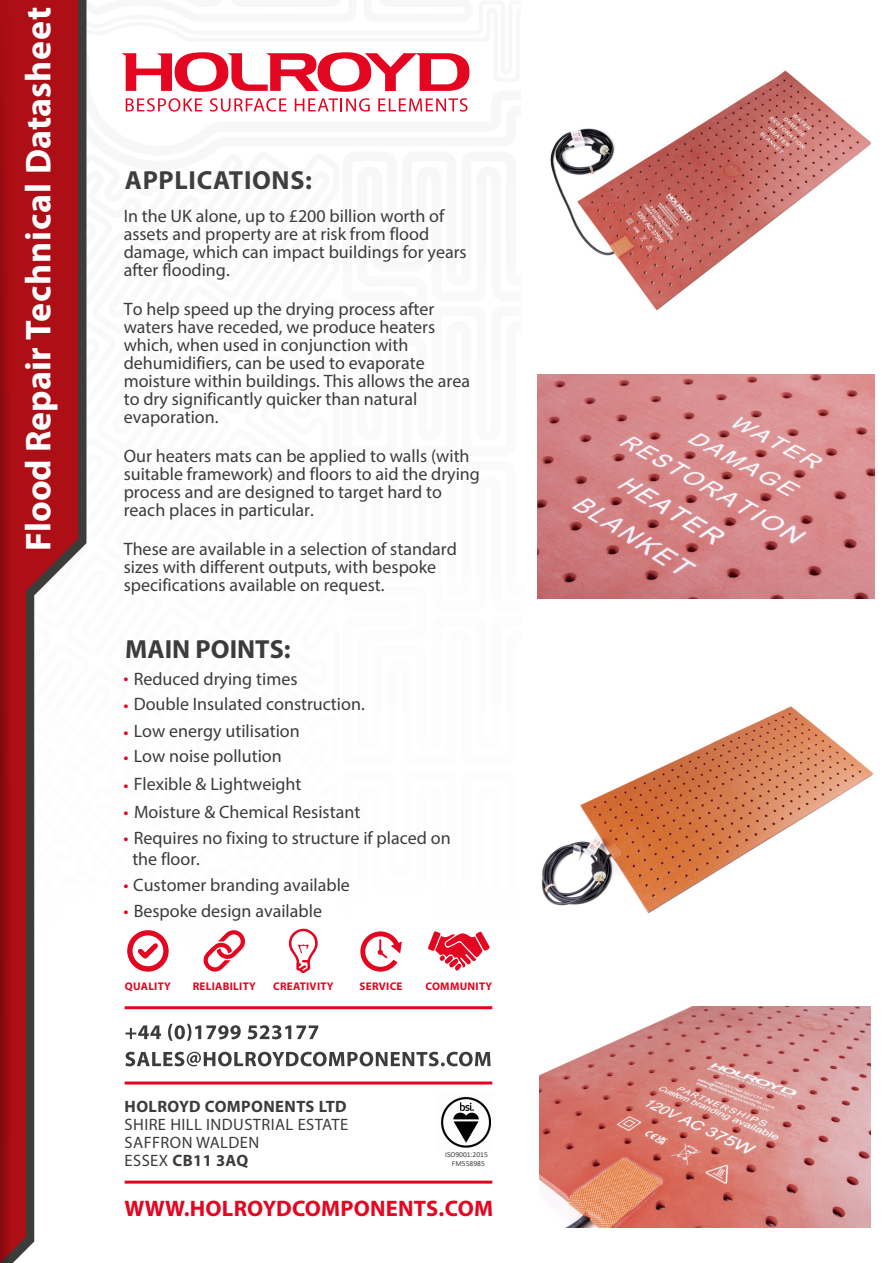
<style>
.page{position:relative;width:893px;height:1263px;background:#fff}
.page>*{position:absolute;margin:0;border:0;box-sizing:border-box;transform-origin:0 0}
.t1{font:700 36px "Myriad Pro";color:#fff}
.t2{font:700 26.25px "Myriad Pro";letter-spacing:.025em;color:#3e3e3f}
.t3{font:700 26.25px "Myriad Pro";color:#3c3c3b}
.t4{font:700 22.5px "Myriad Pro";letter-spacing:.01em;color:#e40520}
.t5{font:18px/18px "Myriad Pro";color:#3c3c3b}
.t6{font:16.5px/18px "Myriad Pro";letter-spacing:.025em;color:#3c3c3b}
.t7{font:700 16.5px "Myriad Pro";letter-spacing:.025em;color:#3c3c3b}
.t8{font:700 11.1px "Myriad Pro";letter-spacing:.025em;color:#e40520}
.t9{font:7.5px/9px "Calibri";color:#3c3c3b;text-align:center}
.s1{color:#e40520}
.s2{font-weight:700}
</style>
<div class="page">
<svg style="left:78px;top:112px;width:8px;height:440px;background:#403c3b"></svg>
<svg style="left:12px;top:112px;width:66px;height:1151px;fill:#ae0e15"></svg>
<svg style="left:12px;top:0;width:458px;height:112px"></svg>
<hr style="left:125px;top:1081px;width:367px;height:3px;background:#e40520">
<hr style="left:125px;top:1006px;width:367px;height:3px;background:#e40520">
<hr style="left:125px;top:1180px;width:367px;height:3px;background:#e40520">
<svg style="left:125px;top:1024px;width:193px;height:17px"></svg>
<svg style="left:125px;top:1052px;width:366px;height:14px"></svg>
<svg style="left:0;top:0;width:12px;height:1263px;background:#970b11"></svg>
<svg style="left:127px;top:930px;width:42px;height:42px"></svg>
<svg style="left:288px;top:928px;width:30px;height:45px"></svg>
<svg style="left:203px;top:930px;width:42px;height:42px"></svg>
<svg style="left:428px;top:931px;width:62px;height:40px"></svg>
<svg style="left:360px;top:931px;width:42px;height:41px"></svg>
<img style="left:550px;top:70px;width:322px;height:241px">
<img style="left:538px;top:374px;width:336px;height:225px">
<img style="left:541px;top:706px;width:333px;height:207px">
<img style="left:539px;top:1006px;width:331px;height:221px">
<img style="left:440px;top:1096px;width:51px;height:52px">
<h1 class="t1" style="left:15px;top:551px;width:546px;rotate:-90deg">Flood Repair Technical Datasheet</h1>
<h2 class="t2" style="left:125px;top:164px;width:189px">APPLICATIONS:</h2>
<p class="t5" style="left:124px;top:207px;width:344px">In the UK alone, up to £200 billion worth of assets and property are at risk from flood damage, which can impact buildings for years after flooding.</p>
<p class="t5" style="left:124px;top:300px;width:348px">To help speed up the drying process after waters have receded, we produce heaters which, when used in conjunction with dehumidifiers, can be used to evaporate moisture within buildings. This allows the area to dry significantly quicker than natural evaporation.</p>
<p class="t5" style="left:124px;top:447px;width:358px">Our heaters mats can be applied to walls (with suitable framework) and floors to aid the drying process and are designed to target hard to reach places in particular.</p>
<p class="t5" style="left:124px;top:540px;width:335px">These are available in a selection of standard sizes with different outputs, with bespoke specifications available on request.</p>
<h2 class="t3" style="left:125px;top:632px;width:167px">MAIN POINTS:</h2>
<p class="t5" style="left:123px;top:669px;width:176px"><span class="s1">•</span> Reduced drying times</p>
<p class="t5" style="left:123px;top:695px;width:243px"><span class="s1">•</span> Double Insulated construction.</p>
<p class="t5" style="left:123px;top:722px;width:178px"><span class="s1">•</span> Low energy utilisation</p>
<p class="t5" style="left:123px;top:747px;width:160px"><span class="s1">•</span> Low noise pollution</p>
<p class="t5" style="left:123px;top:775px;width:180px"><span class="s1">•</span> Flexible &amp; Lightweight</p>
<p class="t5" style="left:123px;top:803px;width:238px"><span class="s1">•</span> Moisture &amp; Chemical Resistant</p>
<p class="t5" style="left:132px;top:828px;width:320px;line-height:20.7px;text-indent:-9px"><span class="s1">•</span> Requires no fixing to structure if placed on the floor.</p>
<p class="t5" style="left:123px;top:876px;width:228px"><span class="s1">•</span> Customer branding available</p>
<p class="t5" style="left:123px;top:901px;width:200px"><span class="s1">•</span> Bespoke design available</p>
<p class="t8" style="left:125px;top:982px;width:48px">QUALITY</p>
<p class="t8" style="left:193px;top:982px;width:65px">RELIABILITY</p>
<p class="t8" style="left:273px;top:982px;width:62px">CREATIVITY</p>
<p class="t8" style="left:360px;top:982px;width:45px">SERVICE</p>
<p class="t8" style="left:425px;top:982px;width:68px">COMMUNITY</p>
<p class="t7" style="left:125px;top:1100px;width:224px">HOLROYD COMPONENTS LTD</p>
<p class="t6" style="left:125px;top:1115px;width:225px">SHIRE HILL INDUSTRIAL ESTATE<br>SAFFRON WALDEN<br>ESSEX <span class="s2">CB11 3AQ</span></p>
<p class="t4" style="left:125px;top:1200px;width:370px">WWW.HOLROYDCOMPONENTS.COM</p>
<p class="t9" style="left:445px;top:1150px;width:44px">ISO9001:2015<br>FM558985</p>
</div>
